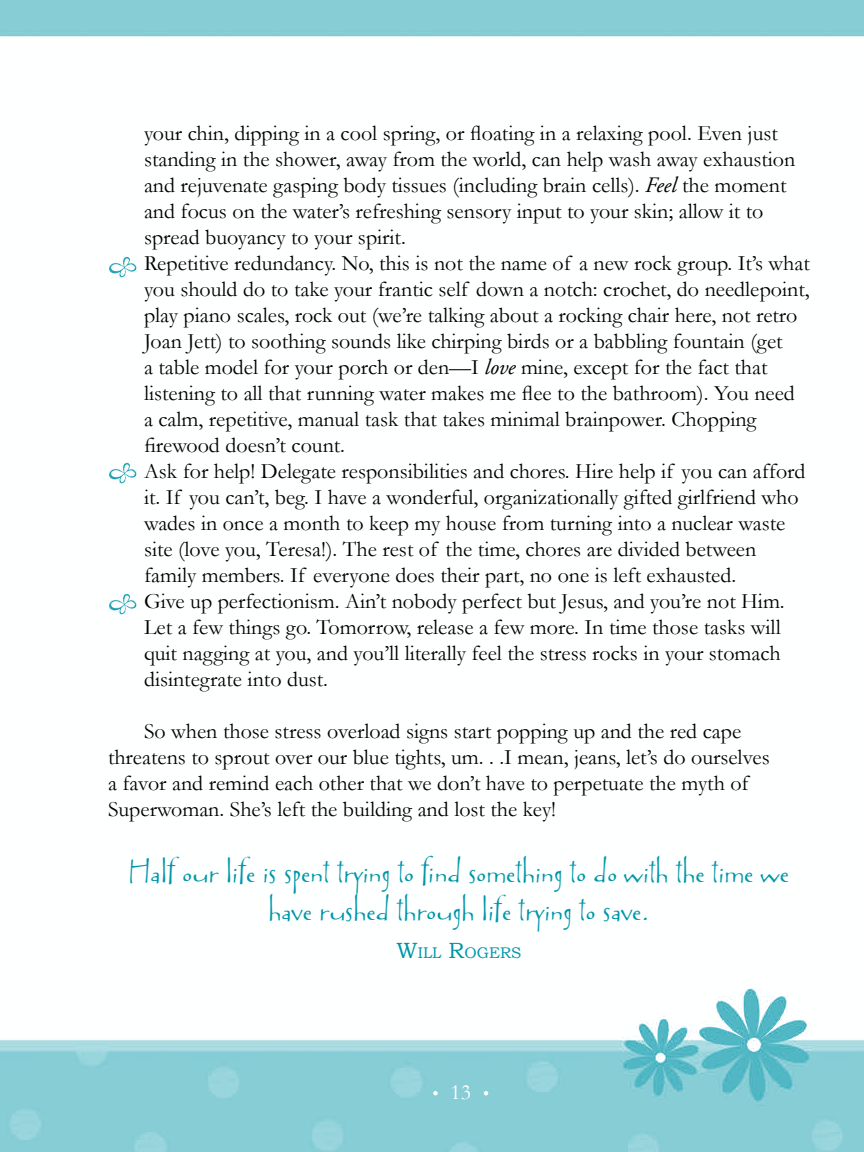
<style>
.page{position:relative;width:864px;height:1152px;background:#fff}
.page>*{position:absolute;margin:0;border:0;box-sizing:border-box;transform-origin:0 0}
.t1{font:30px/38px "Avril";color:#0096a9;text-align:center}
.t2{font:22px/26px "Garamond";color:#000}
.t3{font:22px "Garamond";color:#fff}
.t4{font:15.4px "Bookman Old Style";color:#0096a9}
.s1{font-family:"Adobe Garamond";font-style:italic}
.s2{font-size:22px}
</style>
<div class="page">
<img style="left:0;top:988px;width:864px;height:164px">
<svg style="left:433px;top:1091px;width:5px;height:4px"></svg>
<svg style="left:484px;top:1091px;width:4px;height:4px"></svg>
<img style="left:108px;top:462px;width:29px;height:22px">
<img style="left:108px;top:593px;width:29px;height:22px">
<img style="left:108px;top:256px;width:29px;height:22px">
<p class="t2" style="left:144px;top:120px;width:667px">your chin, dipping in a cool spring, or floating in a relaxing pool. Even just standing in the shower, away from the world, can help wash away exhaustion and rejuvenate gasping body tissues (including brain cells). <span class="s1">Feel</span> the moment and focus on the water’s refreshing sensory input to your skin; allow it to spread buoyancy to your spirit.<br>Repetitive redundancy. No, this is not the name of a new rock group. It’s what you should do to take your frantic self down a notch: crochet, do needlepoint, play piano scales, rock out (we’re talking about a rocking chair here, not retro Joan Jett) to soothing sounds like chirping birds or a babbling fountain (get<br>a table model for your porch or den—I <span class="s1">love</span> mine, except for the fact that listening to all that running water makes me flee to the bathroom). You need<br>a calm, repetitive, manual task that takes minimal brainpower. Chopping firewood doesn’t count.<br>Ask for help! Delegate responsibilities and chores. Hire help if you can afford it. If you can’t, beg. I have a wonderful, organizationally gifted girlfriend who wades in once a month to keep my house from turning into a nuclear waste site (love you, Teresa!). The rest of the time, chores are divided between family members. If everyone does their part, no one is left exhausted.<br>Give up perfectionism. Ain’t nobody perfect but Jesus, and you’re not Him.<br>Let a few things go. Tomorrow, release a few more. In time those tasks will quit nagging at you, and you’ll literally feel the stress rocks in your stomach disintegrate into dust.</p>
<p class="t2" style="left:108px;top:718px;width:663px;text-indent:36px">So when those stress overload signs start popping up and the red cape threatens to sprout over our blue tights, um. . .I mean, jeans, let’s do ourselves a favor and remind each other that we don’t have to perpetuate the myth of Superwoman. She’s left the building and lost the key!</p>
<h1 class="t1" style="left:129px;top:853px;width:662px">Half our life is spent trying to find something to do with the time we have rushed through life trying to save.</h1>
<p class="t4" style="left:397px;top:944px;width:126px"><span class="s2">W</span>ILL <span class="s2">R</span>OGERS</p>
<p class="t3" style="left:450px;top:1079px;width:22px">13</p>
</div>
